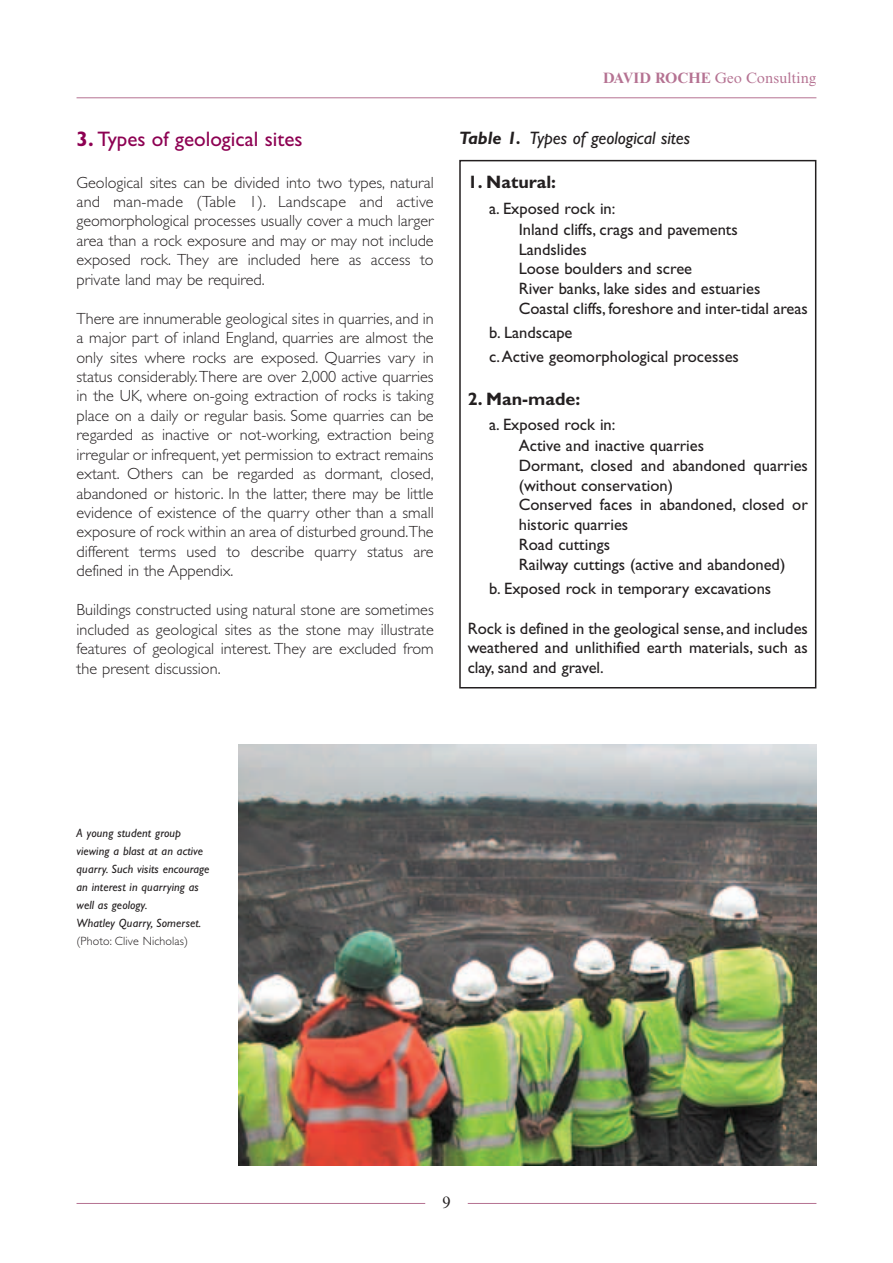
<style>
.page{position:relative;width:893px;height:1263px;background:#fff}
.page>*{position:absolute;margin:0;border:0;box-sizing:border-box;transform-origin:0 0}
.t1{font:21px "Gill Sans";color:#8d0052}
.t2{font:italic 18px "Gill Sans";color:#231f20}
.t3{font:700 18px "Gill Sans";color:#231f20}
.t4{font:16.5px/20px "Gill Sans";color:#231f20}
.t5{font:16.5px "Times NRMT";color:#231f20}
.t6{font:300 16.2px/19.5px "Gill Sans";color:#231f20;text-align:justify}
.t7{font:15px "Times NRMT";color:#b57292}
.t8{font:italic 12px/18px "Gill Sans";letter-spacing:.01em;color:#231f20}
.t9{font:300 12px "Gill Sans";letter-spacing:.01em;color:#231f20}
.s1{font-weight:700}
</style>
<div class="page">
<hr style="left:77px;top:97px;width:739px;height:1px;background:#b57292">
<hr style="left:77px;top:1203px;width:348px;height:1px;background:#b57292">
<hr style="left:468px;top:1203px;width:348px;height:1px;background:#b57292">
<img style="left:238px;top:744px;width:578px;height:421px">
<div style="left:459px;top:160px;width:357px;height:528px;border:2px solid #231f20"></div>
<p class="t1" style="left:77px;top:132px;width:227px"><span class="s1">3.</span> Types of geological sites</p>
<p class="t6" style="left:77px;top:174px;width:359px">Geological sites can be divided into two types, natural and man-made (Table 1). Landscape and active geomorphological processes usually cover a much larger area than a rock exposure and may or may not include exposed rock. They are included here as access to private land may be required.</p>
<p class="t6" style="left:77px;top:310px;width:359px">There are innumerable geological sites in quarries, and in a major part of inland England, quarries are almost the only sites where rocks are exposed. Quarries vary in status considerably.There are over 2,000 active quarries in the UK, where on-going extraction of rocks is taking place on a daily or regular basis. Some quarries can be regarded as inactive or not-working, extraction being irregular or infrequent, yet permission to extract remains extant. Others can be regarded as dormant, closed, abandoned or historic. In the latter, there may be little evidence of existence of the quarry other than a small exposure of rock within an area of disturbed ground.The different terms used to describe quarry status are defined in the Appendix.</p>
<p class="t6" style="left:77px;top:602px;width:359px">Buildings constructed using natural stone are sometimes included as geological sites as the stone may illustrate features of geological interest. They are excluded from the present discussion.</p>
<p class="t7" style="left:603px;top:72px;width:215px"><span class="s1">DAVID ROCHE</span> Geo Consulting</p>
<p class="t2" style="left:459px;top:132px;width:232px"><span class="s1">Table 1.</span> Types of geological sites</p>
<p class="t3" style="left:468px;top:176px;width:90px">1. Natural:</p>
<p class="t4" style="left:519px;top:201px;width:291px;text-indent:-30px">a. Exposed rock in:<br>Inland cliffs, crags and pavements<br>Landslides<br>Loose boulders and scree<br>River banks, lake sides and estuaries<br>Coastal cliffs, foreshore and inter-tidal areas</p>
<p class="t4" style="left:489px;top:322px;width:251px;line-height:24px">b. Landscape<br>c.Active geomorphological processes</p>
<p class="t3" style="left:468px;top:392px;width:114px">2. Man-made:</p>
<p class="t4" style="left:519px;top:417px;width:291px;text-indent:-30px">a. Exposed rock in:<br>Active and inactive quarries<br>Dormant, closed and abandoned quarries (without conservation)<br>Conserved faces in abandoned, closed or historic quarries<br>Road cuttings<br>Railway cuttings (active and abandoned)</p>
<p class="t4" style="left:489px;top:580px;width:284px">b. Exposed rock in temporary excavations</p>
<p class="t4" style="left:468px;top:620px;width:342px;text-align:justify">Rock is defined in the geological sense, and includes weathered and unlithified earth materials, such as clay, sand and gravel.</p>
<p class="t8" style="left:77px;top:826px;width:135px">A young student group viewing a blast at an active quarry. Such visits encourage an interest in quarrying as well as geology.<br>Whatley Quarry, Somerset.</p>
<p class="t9" style="left:77px;top:937px;width:113px">(Photo: Clive Nicholas)</p>
<p class="t5" style="left:442px;top:1196px;width:10px">9</p>
</div>
